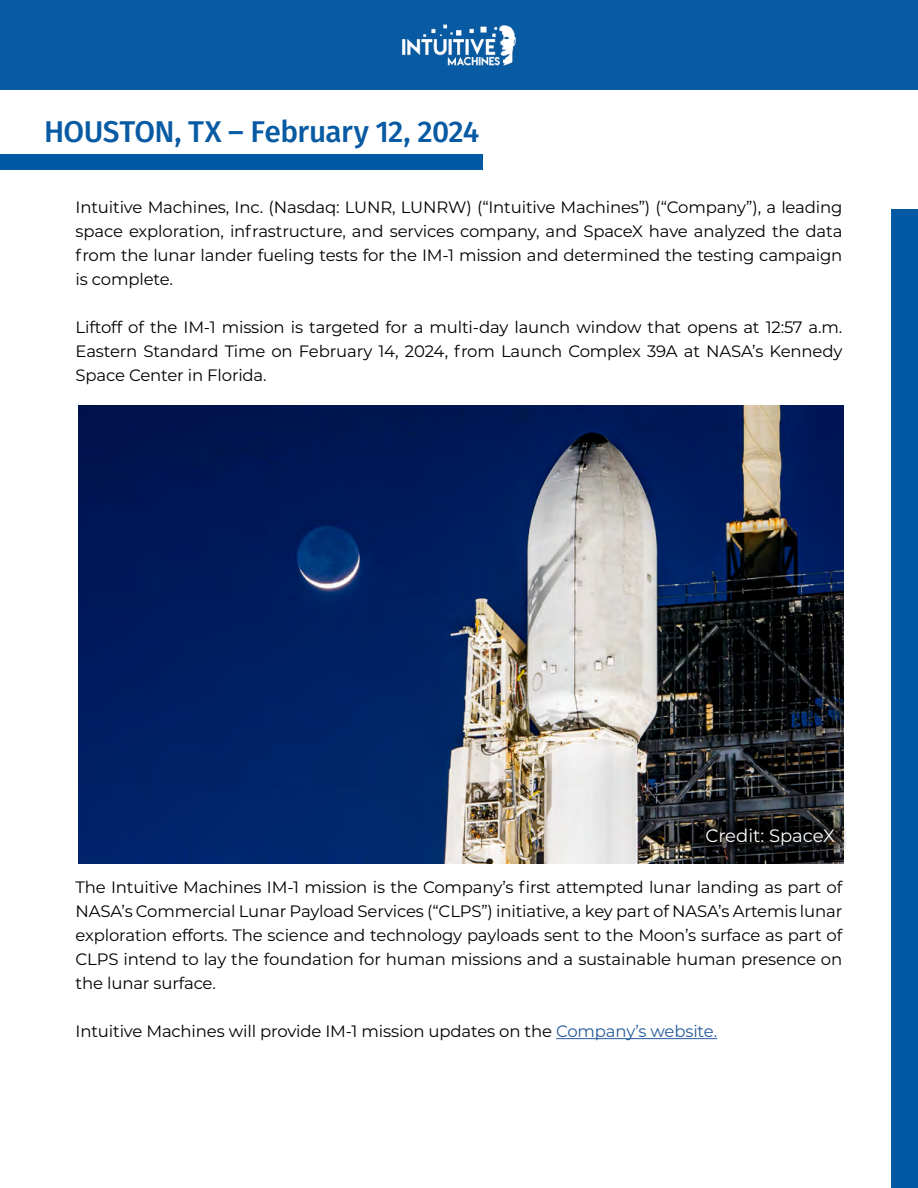
<style>
.page{position:relative;width:918px;height:1188px;background:#fff}
.page>*{position:absolute;margin:0;border:0;box-sizing:border-box;transform-origin:0 0}
.t1{font:500 30px "Fira Sans";letter-spacing:-.02em;color:#085aa3}
.t2{font:18px "Montserrat";color:#fff}
.t3{font:16.5px/24px "Montserrat";letter-spacing:-.01em;color:#000;text-align:justify}
.s1{color:#275b9b}
</style>
<div class="page">
<div style="left:0;top:0;width:918px;height:90px;background:#085aa3"></div>
<img style="left:401px;top:24px;width:116px;height:42px">
<hr style="left:556px;top:1038px;width:161px;height:1px;background:#275b9b">
<div style="left:0;top:155px;width:483px;height:15px;background:#0159a3"></div>
<div style="left:891px;top:209px;width:27px;height:979px;background:#0159a3"></div>
<img style="left:79px;top:406px;width:764px;height:457px">
<div style="left:693px;top:815px;width:155px;height:45px;background:#000;opacity:.56"></div>
<h1 class="t1" style="left:44px;top:108px;width:437px">HOUSTON, TX – February 12, 2024</h1>
<p class="t3" style="left:76px;top:195px;width:768px">Intuitive Machines, Inc. (Nasdaq: LUNR, LUNRW) (“Intuitive Machines”) (“Company”), a leading space exploration, infrastructure, and services company, and SpaceX have analyzed the data from the lunar lander fueling tests for the IM-1 mission and determined the testing campaign is complete.</p>
<p class="t3" style="left:76px;top:315px;width:768px">Liftoff of the IM-1 mission is targeted for a multi-day launch window that opens at 12:57 a.m.<br>Eastern Standard Time on February 14, 2024, from Launch Complex 39A at NASA’s Kennedy Space Center in Florida.</p>
<p class="t2" style="left:705px;top:823px;width:131px">Credit: SpaceX</p>
<p class="t3" style="left:76px;top:875px;width:768px">The Intuitive Machines IM-1 mission is the Company’s first attempted lunar landing as part of NASA’s Commercial Lunar Payload Services (“CLPS”) initiative, a key part of NASA’s Artemis lunar exploration efforts. The science and technology payloads sent to the Moon’s surface as part of CLPS intend to lay the foundation for human missions and a sustainable human presence on the lunar surface.</p>
<p class="t3" style="left:76px;top:1019px;width:643px">Intuitive Machines will provide IM-1 mission updates on the <span class="s1">Company’s website.</span></p>
</div>
